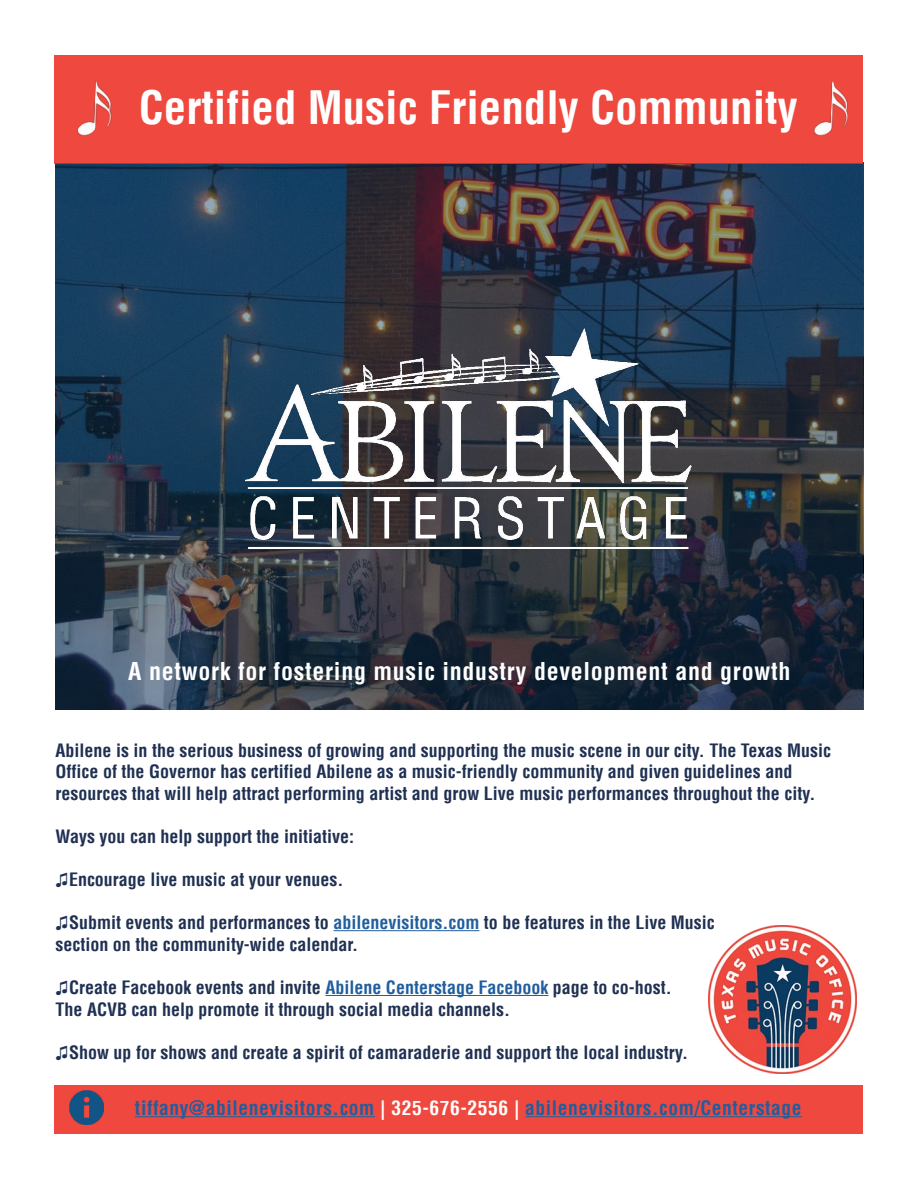
<style>
.page{position:relative;width:918px;height:1188px;background:#fff}
.page>*{position:absolute;margin:0;border:0;box-sizing:border-box;transform-origin:0 0}
.t1{font:700 condensed 45px "Helvetica";color:#fff}
.t2{font:700 condensed 24px "Helvetica";letter-spacing:.03em;color:#fff}
.t3{font:700 condensed 19.5px "Helvetica";letter-spacing:.03em;color:#215e9e}
.t4{font:700 condensed 18px/21.6px "Helvetica";color:#1f3052}
.s1{font-family:"Arial";font-stretch:normal}
.s2{color:#215e9e}
.s3{color:#fff}
</style>
<div class="page">
<hr style="left:333px;top:930px;width:146px;height:1px;background:#215e9e">
<hr style="left:325px;top:995px;width:223px;height:1px;background:#215e9e">
<div style="left:55px;top:55px;width:808px;height:108px;background:#ef483e"></div>
<div style="left:55px;top:1085px;width:808px;height:48px;background:#ef483e"></div>
<svg style="left:56px;top:163px;width:807px;height:547px;background:#283748"></svg>
<img style="left:245px;top:317px;width:447px;height:240px">
<hr style="left:135px;top:1116px;width:240px;height:1px;background:#215e9e">
<hr style="left:525px;top:1116px;width:277px;height:1px;background:#215e9e">
<img style="left:69px;top:1091px;width:34px;height:34px">
<img style="left:813px;top:81px;width:35px;height:55px">
<img style="left:77px;top:81px;width:35px;height:55px">
<img style="left:708px;top:926px;width:149px;height:148px">
<h1 class="t1" style="left:139px;top:79px;width:660px">Certified Music Friendly Community</h1>
<h2 class="t2" style="left:128px;top:656px;width:664px">A network for fostering music industry development and growth</h2>
<p class="t4" style="left:56px;top:739px;width:777px">Abilene is in the serious business of growing and supporting the music scene in our city. The Texas Music<br>Office of the Governor has certified Abilene as a music-friendly community and given guidelines and resources that will help attract performing artist and grow Live music performances throughout the city.</p>
<p class="t4" style="left:56px;top:825px;width:300px">Ways you can help support the initiative:</p>
<p class="t4" style="left:56px;top:869px;width:289px"><span class="s1">♫</span>Encourage live music at your venues.</p>
<p class="t4" style="left:56px;top:912px;width:661px"><span class="s1">♫</span>Submit events and performances to <span class="s2">abilenevisitors.com</span> to be features in the Live Music section on the community-wide calendar.</p>
<p class="t4" style="left:56px;top:977px;width:618px"><span class="s1">♫</span>Create Facebook events and invite <span class="s2">Abilene Centerstage Facebook</span> page to co-host.<br>The ACVB can help promote it through social media channels.</p>
<p class="t4" style="left:56px;top:1041px;width:634px"><span class="s1">♫</span>Show up for shows and create a spirit of camaraderie and support the local industry.</p>
<p class="t3" style="left:135px;top:1096px;width:668px">tiffany@abilenevisitors.com <span class="s3">| 325-676-2556 |</span> abilenevisitors.com/Centerstage</p>
</div>
